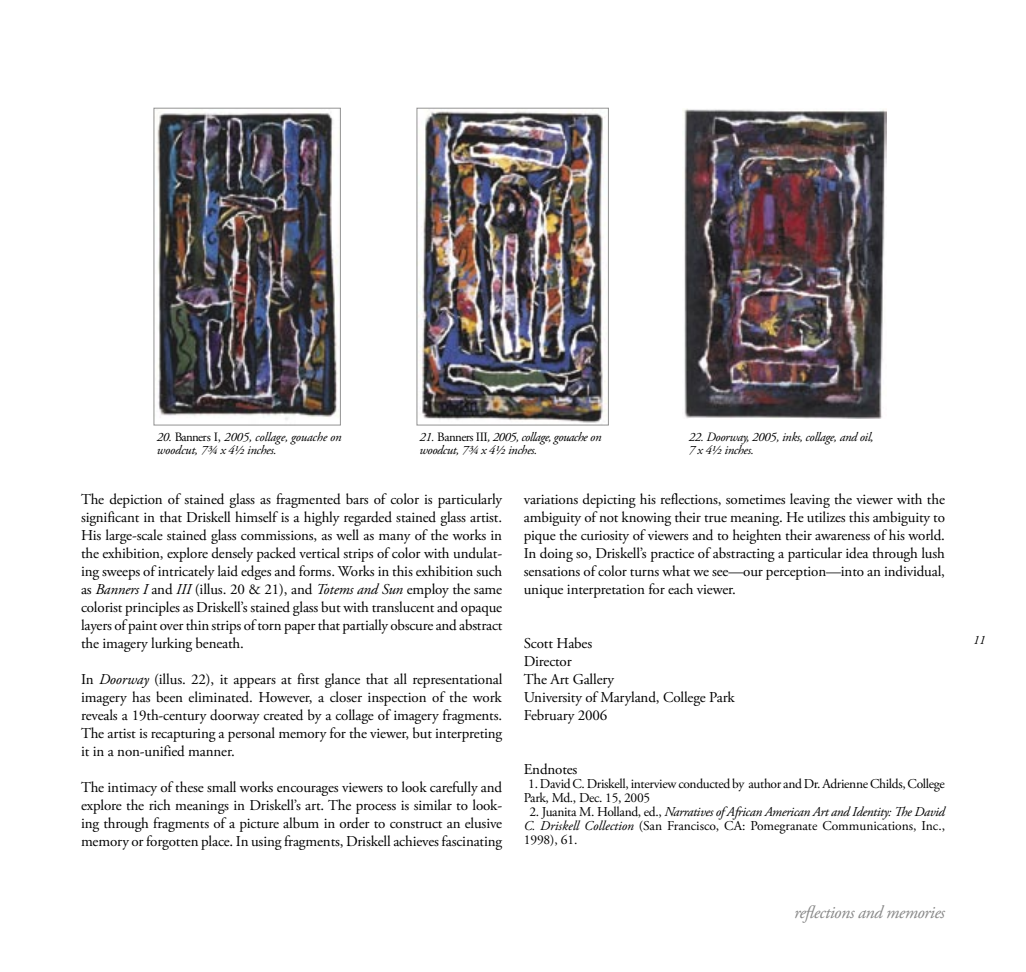
<style>
.page{position:relative;width:1026px;height:972px;background:#fff}
.page>*{position:absolute;margin:0;border:0;box-sizing:border-box;transform-origin:0 0}
.t1{font:italic 18px "Adobe Garamond Pro";letter-spacing:-.025em;color:#888}
.BODYTEXT{font:15px/18px "Adobe Garamond Pro";letter-spacing:-.01em;color:#000;text-align:justify}
.ENDNOTE_TEXT{font:13.5px/14px "Adobe Garamond Pro";letter-spacing:-.025em;color:#000}
.t2{font:italic 12.75px/12.8px "Adobe Garamond Pro";letter-spacing:-.025em;color:#000}
.s1{font-style:normal}
.s2{font-style:italic}
</style>
<div class="page">
<img style="left:683px;top:109px;width:204px;height:310px">
<img style="left:157px;top:113px;width:182px;height:307px">
<div style="left:154px;top:108px;width:187px;height:317px;border:1px solid #939393"></div>
<img style="left:420px;top:111px;width:187px;height:312px">
<div style="left:417px;top:108px;width:192px;height:317px;border:1px solid #939393"></div>
<p class="t2" style="left:157px;top:431px;width:186px">20. <span class="s1">Banners I,</span> 2005, collage, gouache on woodcut, 7¾ x 4½ inches.</p>
<p class="t2" style="left:419px;top:431px;width:184px">21. <span class="s1">Banners III</span>, 2005, collage, gouache on woodcut, 7¾ x 4½ inches.</p>
<p class="t2" style="left:689px;top:431px;width:187px">22. Doorway, 2005, inks, collage, and oil,<br>7 x 4½ inches.</p>
<p class="BODYTEXT" style="left:81px;top:491px;width:423px">The depiction of stained glass as fragmented bars of color is particularly significant in that Driskell himself is a highly regarded stained glass artist.<br>His large-scale stained glass commissions, as well as many of the works in the exhibition, explore densely packed vertical strips of color with undulat&shy;ing sweeps of intricately laid edges and forms. Works in this exhibition such as <span class="s2">Banners I</span> and <span class="s2">III</span> (illus. 20 &amp; 21), and <span class="s2">Totems and Sun</span> employ the same colorist principles as Driskell’s stained glass but with translucent and opaque layers of paint over thin strips of torn paper that partially obscure and abstract the imagery lurking beneath.</p>
<p class="BODYTEXT" style="left:81px;top:671px;width:423px">In <span class="s2">Doorway</span> (illus. 22), it appears at first glance that all representational imagery has been eliminated. However, a closer inspection of the work reveals a 19th-century doorway created by a collage of imagery fragments.<br>The artist is recapturing a personal memory for the viewer, but interpreting it in a non-unified manner.</p>
<p class="BODYTEXT" style="left:81px;top:779px;width:423px">The intimacy of these small works encourages viewers to look carefully and explore the rich meanings in Driskell’s art. The process is similar to look&shy;ing through fragments of a picture album in order to construct an elusive memory or forgotten place. In using fragments, Driskell achieves fascinating</p>
<p class="BODYTEXT" style="left:524px;top:491px;width:423px">variations depicting his reflections, sometimes leaving the viewer with the ambiguity of not knowing their true meaning. He utilizes this ambiguity to pique the curiosity of viewers and to heighten their awareness of his world.<br>In doing so, Driskell’s practice of abstracting a particular idea through lush sensations of color turns what we see—our perception—into an individual, unique interpretation for each viewer.</p>
<p class="BODYTEXT" style="left:524px;top:635px;width:70px">Scott Habes</p>
<p class="BODYTEXT" style="left:524px;top:653px;width:49px">Director</p>
<p class="BODYTEXT" style="left:524px;top:671px;width:92px">The Art Gallery</p>
<p class="BODYTEXT" style="left:524px;top:689px;width:212px">University of Maryland, College Park</p>
<p class="BODYTEXT" style="left:524px;top:707px;width:85px">February 2006</p>
<p class="BODYTEXT" style="left:524px;top:761px;width:55px">Endnotes</p>
<p class="ENDNOTE_TEXT" style="left:524px;top:777px;width:423px;text-indent:4px">1. David C. Driskell, interview conducted by author and Dr. Adrienne Childs, College<br>Park, Md., Dec. 15, 2005</p>
<p class="ENDNOTE_TEXT" style="left:524px;top:805px;width:423px;text-align:justify;text-indent:6px">2. Juanita M. Holland, ed., <span class="s2">Narratives of African American Art and Identity: The David C. Driskell Collection</span> (San Francisco, CA: Pomegranate Communications, Inc., 1998), 61.</p>
<p class="t1" style="left:794px;top:901px;width:152px">reflections and memories</p>
<p class="t2" style="left:973px;top:634px;width:14px">11</p>
</div>
